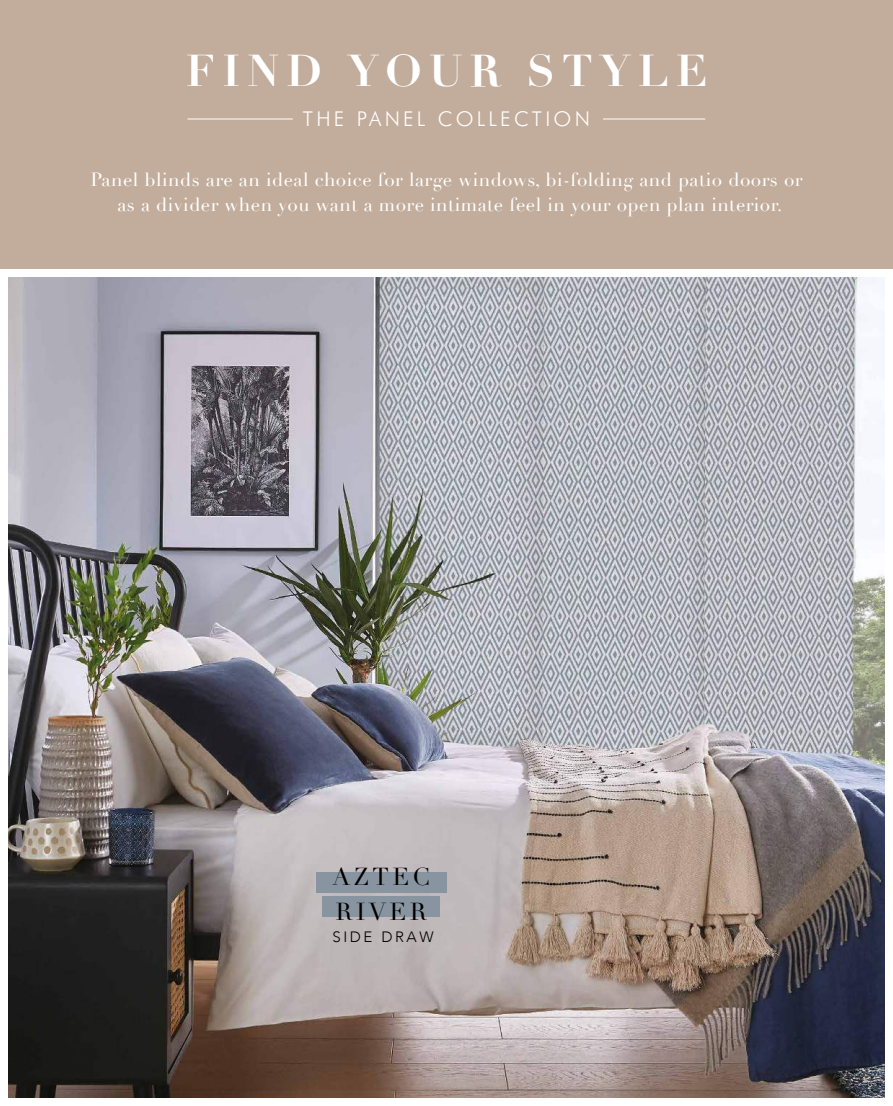
<style>
.page{position:relative;width:893px;height:1106px;background:#fff}
.page>*{position:absolute;margin:0;border:0;box-sizing:border-box;transform-origin:0 0}
.t1{font:700 43.5px "Didot";letter-spacing:.16em;color:#fff}
.t2{font:24px/34.5px "Didot";letter-spacing:.14em;color:#000}
.t3{font:300 20.4px "Futura BT";letter-spacing:.16em;color:#fff}
.t4{font:18.75px/25.5px "Didot";letter-spacing:.025em;color:#fff;text-align:center}
.t5{font:300 15px "Avenir";letter-spacing:.17em;color:#000}
</style>
<div class="page">
<img style="left:9px;top:278px;width:875px;height:819px">
<div style="left:0;top:0;width:893px;height:269px;background:#c2ad9c"></div>
<hr style="left:187px;top:119px;width:106px;height:1px;background:#fff">
<hr style="left:603px;top:119px;width:102px;height:1px;background:#fff">
<div style="left:316px;top:872px;width:130px;height:21px;background:#8895a1"></div>
<div style="left:322px;top:895px;width:118px;height:21px;background:#8895a1"></div>
<h1 class="t1" style="left:186px;top:45px;width:523px">FIND YOUR STYLE</h1>
<p class="t3" style="left:303px;top:111px;width:289px">THE PANEL COLLECTION</p>
<p class="t4" style="left:90px;top:169px;width:714px">Panel blinds are an ideal choice for large windows, bi-folding and patio doors or as a divider when you want a more intimate feel in your open plan interior.</p>
<p class="t2" style="left:332px;top:862px;width:99px">AZTEC<br>RIVER</p>
<p class="t5" style="left:333px;top:930px;width:102px">SIDE DRAW</p>
</div>
